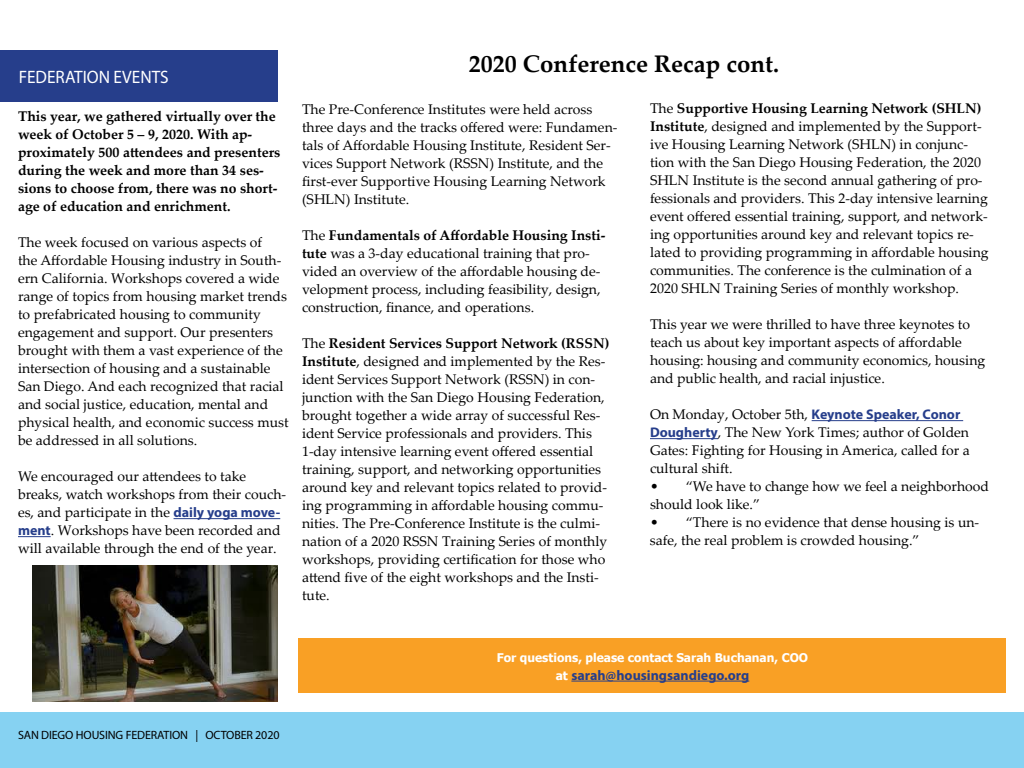
<style>
.page{position:relative;width:1024px;height:768px;background:#fff}
.page>*{position:absolute;margin:0;border:0;box-sizing:border-box;transform-origin:0 0}
.t1{font:700 24px "Palatino Linotype";color:#000}
.t2{font:18px "Myriad Pro";color:#fff;scale:.96 1}
.t3{font:14px/18px "Palatino Linotype";color:#000}
.t4{font:700 14px/18px "Palatino Linotype";color:#000}
.t5{font:700 14px "Myriad Pro";color:#263e8b}
.t6{font:700 12px "Tahoma";color:#fff}
.t7{font:12px "Myriad Pro";letter-spacing:-.01em;color:#000}
.s1{font-family:"Myriad Pro";font-weight:700;color:#263e8b}
.s2{font-weight:700}
.s3{font-family:"Tahoma";font-size:12px;color:#fff}
</style>
<div class="page">
<div style="left:0;top:712px;width:1024px;height:56px;background:#86d2f2"></div>
<div style="left:0;top:50px;width:278px;height:52px;background:#263e8b"></div>
<div style="left:298px;top:638px;width:708px;height:55px;background:#f9a025"></div>
<hr style="left:571px;top:681px;width:178px;height:1px;background:#263e8b">
<hr style="left:812px;top:420px;width:151px;height:1px;background:#263e8b">
<hr style="left:650px;top:438px;width:68px;height:1px;background:#263e8b">
<img style="left:32px;top:565px;width:245px;height:137px">
<hr style="left:174px;top:518px;width:106px;height:1px;background:#263e8b">
<hr style="left:18px;top:536px;width:33px;height:1px;background:#263e8b">
<p class="t2" style="left:19px;top:65px;width:158px">FEDERATION EVENTS</p>
<p class="t4" style="left:18px;top:107px;width:264px">This year, we gathered virtually over the week of October 5 – 9, 2020. With ap&shy;proximately 500 attendees and presenters during the week and more than 34 ses&shy;sions to choose from, there was no short&shy;age of education and enrichment.</p>
<p class="t3" style="left:18px;top:233px;width:272px">The week focused on various aspects of<br>the Affordable Housing industry in South&shy;ern California. Workshops covered a wide range of topics from housing market trends to prefabricated housing to community engagement and support. Our presenters brought with them a vast experience of the intersection of housing and a sustainable San Diego. And each recognized that racial and social justice, education, mental and physical health, and economic success must be addressed in all solutions.</p>
<p class="t3" style="left:18px;top:467px;width:270px">We encouraged our attendees to take breaks, watch workshops from their couch&shy;es, and participate in the <span class="s1">daily yoga move&shy;ment</span>. Workshops have been recorded and will available through the end of the year.</p>
<h1 class="t1" style="left:469px;top:46px;width:312px">2020 Conference Recap cont.</h1>
<p class="t3" style="left:302px;top:100px;width:317px">The Pre-Conference Institutes were held across three days and the tracks offered were: Fundamen&shy;tals of Affordable Housing Institute, Resident Ser&shy;vices Support Network (RSSN) Institute, and the first-ever Supportive Housing Learning Network (SHLN) Institute.</p>
<p class="t3" style="left:302px;top:226px;width:305px">The <span class="s2">Fundamentals of Affordable Housing Insti&shy;tute</span> was a 3-day educational training that pro&shy;vided an overview of the affordable housing de&shy;velopment process, including feasibility, design, construction, finance, and operations.</p>
<p class="t3" style="left:302px;top:334px;width:309px">The <span class="s2">Resident Services Support Network (RSSN)<br>Institute</span>, designed and implemented by the Res&shy;ident Services Support Network (RSSN) in con&shy;junction with the San Diego Housing Federation, brought together a wide array of successful Res&shy;ident Service professionals and providers. This 1-day intensive learning event offered essential training, support, and networking opportunities around key and relevant topics related to provid&shy;ing programming in affordable housing commu&shy;nities. The Pre-Conference Institute is the culmi&shy;nation of a 2020 RSSN Training Series of monthly workshops, providing certification for those who attend five of the eight workshops and the Insti&shy;tute.</p>
<p class="t3" style="left:650px;top:99px;width:340px">The <span class="s2">Supportive Housing Learning Network (SHLN)<br>Institute</span>, designed and implemented by the Support&shy;ive Housing Learning Network (SHLN) in conjunc&shy;tion with the San Diego Housing Federation, the 2020<br>SHLN Institute is the second annual gathering of pro&shy;fessionals and providers. This 2-day intensive learning event offered essential training, support, and network&shy;ing opportunities around key and relevant topics re&shy;lated to providing programming in affordable housing communities. The conference is the culmination of a 2020 SHLN Training Series of monthly workshop.</p>
<p class="t3" style="left:650px;top:315px;width:337px">This year we were thrilled to have three keynotes to teach us about key important aspects of affordable housing: housing and community economics, housing and public health, and racial injustice.</p>
<p class="t3" style="left:650px;top:405px;width:321px">On Monday, October 5th, <span class="s1">Keynote Speaker, Conor Dougherty</span>, The New York Times; author of Golden Gates: Fighting for Housing in America, called for a cultural shift.</p>
<p class="t3" style="left:650px;top:477px;width:341px">• “We have to change how we feel a neighborhood should look like.”</p>
<p class="t3" style="left:650px;top:513px;width:331px">• “There is no evidence that dense housing is un&shy;safe, the real problem is crowded housing.”</p>
<p class="t7" style="left:18px;top:728px;width:263px">SAN DIEGO HOUSING FEDERATION | OCTOBER 2020</p>
<p class="t6" style="left:497px;top:649px;width:313px">For questions, please contact Sarah Buchanan, COO</p>
<p class="t5" style="left:556px;top:666px;width:195px"><span class="s3">at</span> sarah@housingsandiego.org</p>
</div>
